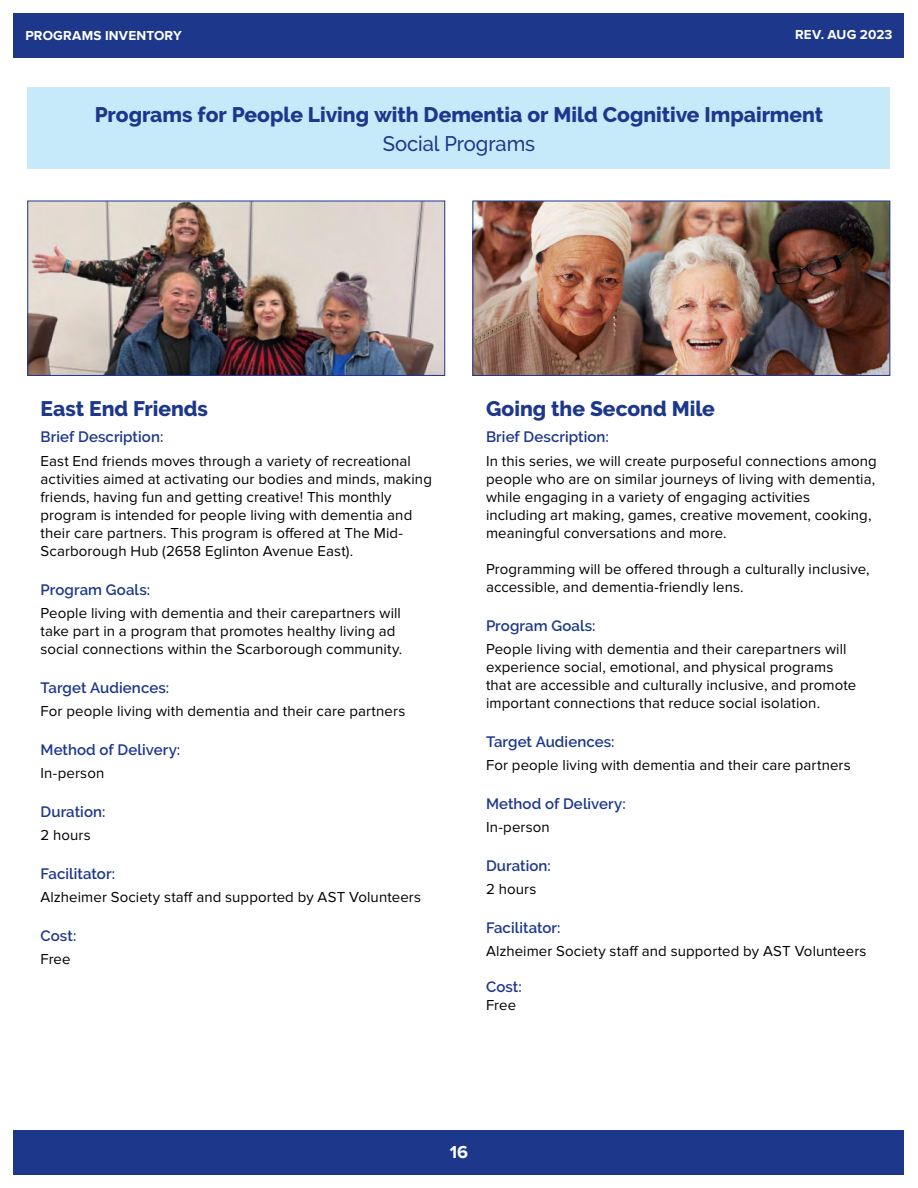
<style>
.page{position:relative;width:918px;height:1188px;background:#fff}
.page>*{position:absolute;margin:0;border:0;box-sizing:border-box;transform-origin:0 0}
.t1{font:800 21px "Raleway";color:#1d388b}
.t2{font:500 21px "Raleway";letter-spacing:-.005em;color:#1d388b;scale:.96 1}
.t3{font:700 18px "Proxima Nova";color:#fff}
.t4{font:15px/18px "Proxima Nova";letter-spacing:.005em;color:#000}
.t5{font:600 15px "Raleway";letter-spacing:.005em;color:#1d388b}
.t6{font:700 13.5px "Proxima Nova";letter-spacing:.015em;color:#fff}
</style>
<div class="page">
<div style="left:14px;top:1130px;width:890px;height:44px;background:#1d388b"></div>
<div style="left:14px;top:14px;width:890px;height:44px;background:#1d388b"></div>
<img style="left:474px;top:203px;width:414px;height:171px">
<div style="left:472px;top:201px;width:418px;height:175px;border:1px solid #1d388b"></div>
<div style="left:28px;top:87px;width:862px;height:82px;background:#c7eafb"></div>
<img style="left:29px;top:203px;width:414px;height:171px">
<div style="left:27px;top:201px;width:418px;height:175px;border:1px solid #1d388b"></div>
<p class="t6" style="left:26px;top:28px;width:158px">PROGRAMS INVENTORY</p>
<p class="t6" style="left:795px;top:26px;width:99px">REV. AUG 2023</p>
<h1 class="t1" style="left:95px;top:103px;width:730px">Programs for People Living with Dementia or Mild Cognitive Impairment</h1>
<h1 class="t2" style="left:383px;top:131px;width:160px">Social Programs</h1>
<h1 class="t1" style="left:40px;top:397px;width:169px">East End Friends</h1>
<p class="t5" style="left:40px;top:429px;width:124px">Brief Description:</p>
<p class="t4" style="left:40px;top:452px;width:393px">East End friends moves through a variety of recreational activities aimed at activating our bodies and minds, making friends, having fun and getting creative! This monthly program is intended for people living with dementia and their care partners. This program is offered at The Mid-Scarborough Hub (2658 Eglinton Avenue East).</p>
<p class="t5" style="left:40px;top:581px;width:111px">Program Goals:</p>
<p class="t4" style="left:40px;top:604px;width:363px">People living with dementia and their carepartners will take part in a program that promotes healthy living ad social connections within the Scarborough community.</p>
<p class="t5" style="left:40px;top:679px;width:130px">Target Audiences:</p>
<p class="t4" style="left:40px;top:702px;width:366px">For people living with dementia and their care partners</p>
<p class="t5" style="left:40px;top:741px;width:141px">Method of Delivery:</p>
<p class="t4" style="left:40px;top:764px;width:65px">In-person</p>
<p class="t5" style="left:40px;top:803px;width:66px">Duration:</p>
<p class="t4" style="left:40px;top:827px;width:52px">2 hours</p>
<p class="t5" style="left:40px;top:865px;width:76px">Facilitator:</p>
<p class="t4" style="left:40px;top:889px;width:382px">Alzheimer Society staff and supported by AST Volunteers</p>
<p class="t5" style="left:40px;top:927px;width:37px">Cost:</p>
<p class="t4" style="left:40px;top:951px;width:32px">Free</p>
<h1 class="t1" style="left:486px;top:397px;width:231px">Going the Second Mile</h1>
<p class="t5" style="left:486px;top:429px;width:124px">Brief Description:</p>
<p class="t4" style="left:486px;top:452px;width:392px">In this series, we will create purposeful connections among people who are on similar journeys of living with dementia, while engaging in a variety of engaging activities<br>including art making, games, creative movement, cooking, meaningful conversations and more.</p>
<p class="t4" style="left:486px;top:560px;width:385px">Programming will be offered through a culturally inclusive, accessible, and dementia-friendly lens.</p>
<p class="t5" style="left:486px;top:617px;width:111px">Program Goals:</p>
<p class="t4" style="left:486px;top:640px;width:372px">People living with dementia and their carepartners will experience social, emotional, and physical programs that are accessible and culturally inclusive, and promote important connections that reduce social isolation.</p>
<p class="t5" style="left:486px;top:733px;width:130px">Target Audiences:</p>
<p class="t4" style="left:486px;top:756px;width:366px">For people living with dementia and their care partners</p>
<p class="t5" style="left:486px;top:795px;width:141px">Method of Delivery:</p>
<p class="t4" style="left:486px;top:818px;width:65px">In-person</p>
<p class="t5" style="left:486px;top:857px;width:66px">Duration:</p>
<p class="t4" style="left:486px;top:881px;width:52px">2 hours</p>
<p class="t5" style="left:486px;top:919px;width:76px">Facilitator:</p>
<p class="t4" style="left:486px;top:943px;width:382px">Alzheimer Society staff and supported by AST Volunteers</p>
<p class="t5" style="left:486px;top:978px;width:37px">Cost:</p>
<p class="t4" style="left:486px;top:997px;width:32px">Free</p>
<p class="t3" style="left:450px;top:1141px;width:20px">16</p>
</div>
